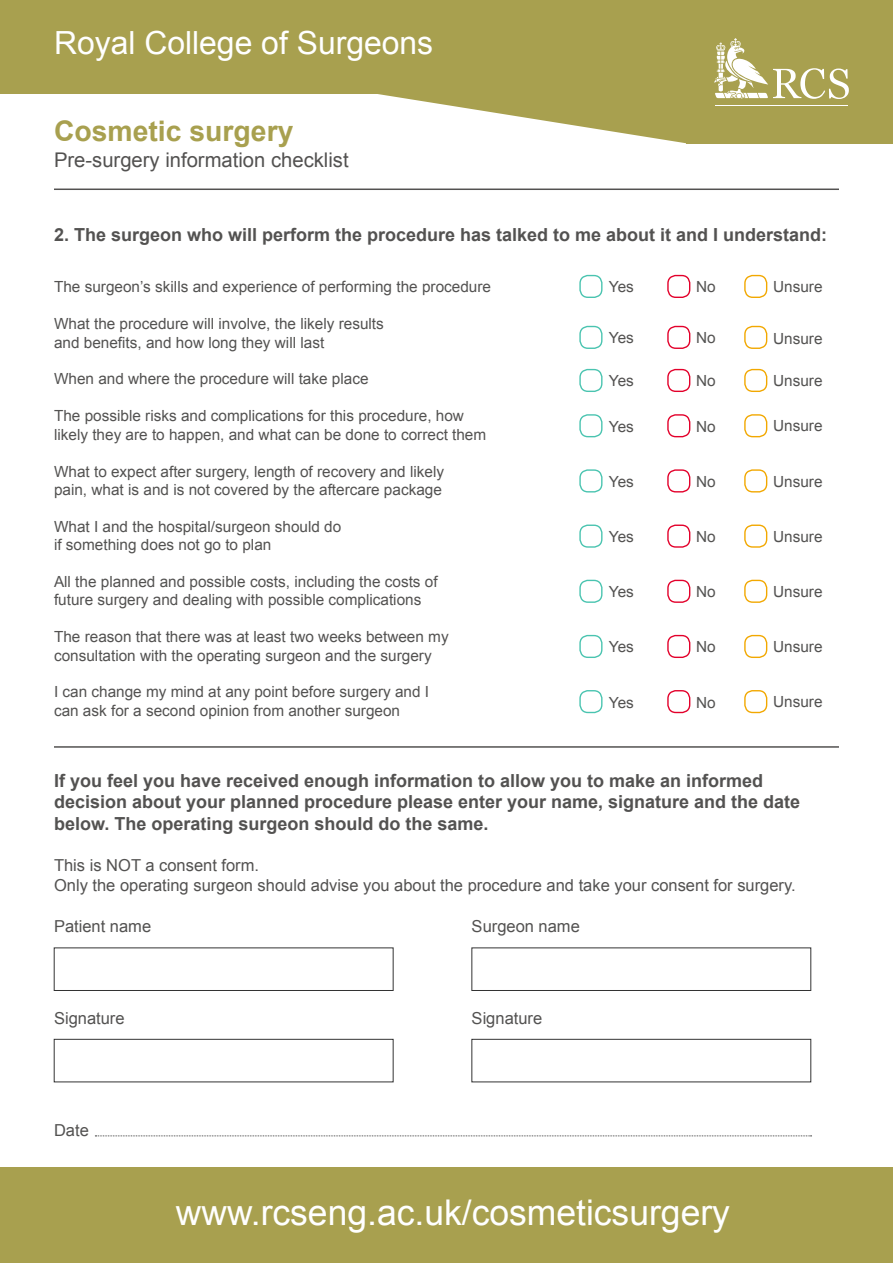
<style>
.page{position:relative;width:893px;height:1263px;background:#fff}
.page>*{position:absolute;margin:0;border:0;box-sizing:border-box;transform-origin:0 0}
.t1{font:35.55px "Arial";color:#fff}
.t2{font:31.95px "Arial";color:#fff}
.t3{font:700 28.35px "Arial";color:#a8a04f}
.t4{font:20.25px "Arial";color:#535251}
.t5{font:700 18px/21.6px "Arial";color:#535251}
.t6{font:16.5px/19.8px "Arial";color:#535251}
.t7{font:15.3px/18.5px "Arial";color:#535251}
</style>
<div class="page">
<div style="left:0;top:0;width:893px;height:93px;background:#a8a04f"></div>
<div style="left:686px;top:17px;width:207px;height:126px;background:#a8a04f"></div>
<svg style="left:167px;top:93px;width:519px;height:50px"></svg>
<hr style="left:715px;top:105px;width:133px;height:1px;background:#fff">
<svg style="left:714px;top:38px;width:135px;height:61px"></svg>
<div style="left:0;top:1167px;width:893px;height:96px;background:#a8a04f"></div>
<hr style="left:54px;top:189px;width:785px;height:1px;background:#535251">
<hr style="left:54px;top:746px;width:785px;height:2px;background:#535251">
<div style="left:579px;top:275px;width:23px;height:23px;border:1px solid #4ac4b0;border-radius:8px"></div>
<div style="left:667px;top:275px;width:23px;height:23px;border:1px solid #e3002b;border-radius:8px"></div>
<div style="left:744px;top:275px;width:23px;height:23px;border:1px solid #f2a800;border-radius:8px"></div>
<div style="left:579px;top:326px;width:23px;height:23px;border:1px solid #4ac4b0;border-radius:8px"></div>
<div style="left:667px;top:326px;width:23px;height:23px;border:1px solid #e3002b;border-radius:8px"></div>
<div style="left:744px;top:326px;width:23px;height:23px;border:1px solid #f2a800;border-radius:8px"></div>
<div style="left:579px;top:369px;width:23px;height:23px;border:1px solid #4ac4b0;border-radius:8px"></div>
<div style="left:667px;top:369px;width:23px;height:23px;border:1px solid #e3002b;border-radius:8px"></div>
<div style="left:744px;top:369px;width:23px;height:23px;border:1px solid #f2a800;border-radius:8px"></div>
<div style="left:579px;top:414px;width:23px;height:23px;border:1px solid #4ac4b0;border-radius:8px"></div>
<div style="left:667px;top:414px;width:23px;height:23px;border:1px solid #e3002b;border-radius:8px"></div>
<div style="left:744px;top:414px;width:23px;height:23px;border:1px solid #f2a800;border-radius:8px"></div>
<div style="left:579px;top:469px;width:23px;height:23px;border:1px solid #4ac4b0;border-radius:8px"></div>
<div style="left:667px;top:469px;width:23px;height:23px;border:1px solid #e3002b;border-radius:8px"></div>
<div style="left:744px;top:469px;width:23px;height:23px;border:1px solid #f2a800;border-radius:8px"></div>
<div style="left:579px;top:524px;width:23px;height:24px;border:1px solid #4ac4b0;border-radius:8px"></div>
<div style="left:667px;top:524px;width:23px;height:24px;border:1px solid #e3002b;border-radius:8px"></div>
<div style="left:744px;top:524px;width:23px;height:24px;border:1px solid #f2a800;border-radius:8px"></div>
<div style="left:579px;top:580px;width:23px;height:23px;border:1px solid #4ac4b0;border-radius:8px"></div>
<div style="left:667px;top:580px;width:23px;height:23px;border:1px solid #e3002b;border-radius:8px"></div>
<div style="left:744px;top:580px;width:23px;height:23px;border:1px solid #f2a800;border-radius:8px"></div>
<div style="left:579px;top:635px;width:23px;height:23px;border:1px solid #4ac4b0;border-radius:8px"></div>
<div style="left:667px;top:635px;width:23px;height:23px;border:1px solid #e3002b;border-radius:8px"></div>
<div style="left:744px;top:635px;width:23px;height:23px;border:1px solid #f2a800;border-radius:8px"></div>
<div style="left:579px;top:690px;width:23px;height:23px;border:1px solid #4ac4b0;border-radius:8px"></div>
<div style="left:667px;top:690px;width:23px;height:23px;border:1px solid #e3002b;border-radius:8px"></div>
<div style="left:744px;top:690px;width:23px;height:23px;border:1px solid #f2a800;border-radius:8px"></div>
<div style="left:54px;top:948px;width:339px;height:43px;border:1px solid #333"></div>
<div style="left:472px;top:948px;width:339px;height:43px;border:1px solid #333"></div>
<div style="left:54px;top:1039px;width:339px;height:43px;border:1px solid #333"></div>
<div style="left:472px;top:1039px;width:339px;height:43px;border:1px solid #333"></div>
<svg style="left:95px;top:1135px;width:717px;height:1px"></svg>
<h2 class="t2" style="left:54px;top:22px;width:381px">Royal College of Surgeons</h2>
<h3 class="t3" style="left:54px;top:112px;width:241px">Cosmetic surgery</h3>
<h3 class="t4" style="left:54px;top:146px;width:296px">Pre-surgery information checklist</h3>
<p class="t5" style="left:54px;top:224px;width:775px">2. The surgeon who will perform the procedure has talked to me about it and I understand:</p>
<p class="t7" style="left:54px;top:278px;width:439px">The surgeon’s skills and experience of performing the procedure</p>
<p class="t7" style="left:54px;top:315px;width:331px">What the procedure will involve, the likely results and benefits, and how long they will last</p>
<p class="t7" style="left:54px;top:370px;width:316px">When and where the procedure will take place</p>
<p class="t7" style="left:54px;top:407px;width:434px">The possible risks and complications for this procedure, how likely they are to happen, and what can be done to correct them</p>
<p class="t7" style="left:54px;top:462px;width:392px">What to expect after surgery, length of recovery and likely pain, what is and is not covered by the aftercare package</p>
<p class="t7" style="left:54px;top:517px;width:289px">What I and the hospital/surgeon should do if something does not go to plan</p>
<p class="t7" style="left:54px;top:572px;width:385px">All the planned and possible costs, including the costs of future surgery and dealing with possible complications</p>
<p class="t7" style="left:54px;top:628px;width:396px">The reason that there was at least two weeks between my consultation with the operating surgeon and the surgery</p>
<p class="t7" style="left:54px;top:683px;width:377px">I can change my mind at any point before surgery and I can ask for a second opinion from another surgeon</p>
<p class="t7" style="left:609px;top:278px;width:27px">Yes</p>
<p class="t7" style="left:696px;top:278px;width:21px">No</p>
<p class="t7" style="left:773px;top:278px;width:51px">Unsure</p>
<p class="t7" style="left:609px;top:329px;width:27px">Yes</p>
<p class="t7" style="left:696px;top:329px;width:21px">No</p>
<p class="t7" style="left:609px;top:372px;width:27px">Yes</p>
<p class="t7" style="left:696px;top:372px;width:21px">No</p>
<p class="t7" style="left:609px;top:417px;width:27px">Yes</p>
<p class="t7" style="left:696px;top:417px;width:21px">No</p>
<p class="t7" style="left:773px;top:329px;width:51px">Unsure</p>
<p class="t7" style="left:773px;top:372px;width:51px">Unsure</p>
<p class="t7" style="left:773px;top:417px;width:51px">Unsure</p>
<p class="t7" style="left:609px;top:472px;width:27px">Yes</p>
<p class="t7" style="left:696px;top:472px;width:21px">No</p>
<p class="t7" style="left:773px;top:472px;width:51px">Unsure</p>
<p class="t7" style="left:609px;top:528px;width:27px">Yes</p>
<p class="t7" style="left:696px;top:528px;width:21px">No</p>
<p class="t7" style="left:773px;top:527px;width:51px">Unsure</p>
<p class="t7" style="left:609px;top:583px;width:27px">Yes</p>
<p class="t7" style="left:696px;top:583px;width:21px">No</p>
<p class="t7" style="left:773px;top:582px;width:51px">Unsure</p>
<p class="t7" style="left:609px;top:638px;width:27px">Yes</p>
<p class="t7" style="left:696px;top:638px;width:21px">No</p>
<p class="t7" style="left:773px;top:637px;width:51px">Unsure</p>
<p class="t7" style="left:609px;top:693px;width:27px">Yes</p>
<p class="t7" style="left:696px;top:693px;width:21px">No</p>
<p class="t7" style="left:773px;top:692px;width:51px">Unsure</p>
<p class="t5" style="left:54px;top:770px;width:748px">If you feel you have received enough information to allow you to make an informed decision about your planned procedure please enter your name, signature and the date below. The operating surgeon should do the same.</p>
<p class="t6" style="left:54px;top:856px;width:743px">This is NOT a consent form.<br>Only the operating surgeon should advise you about the procedure and take your consent for surgery.</p>
<p class="t6" style="left:54px;top:916px;width:99px">Patient name</p>
<p class="t6" style="left:472px;top:916px;width:110px">Surgeon name</p>
<p class="t6" style="left:54px;top:1008px;width:72px">Signature</p>
<p class="t6" style="left:472px;top:1008px;width:72px">Signature</p>
<p class="t6" style="left:54px;top:1120px;width:36px">Date</p>
<h1 class="t1" style="left:176px;top:1189px;width:555px">www.rcseng.ac.uk/cosmeticsurgery</h1>
</div>
